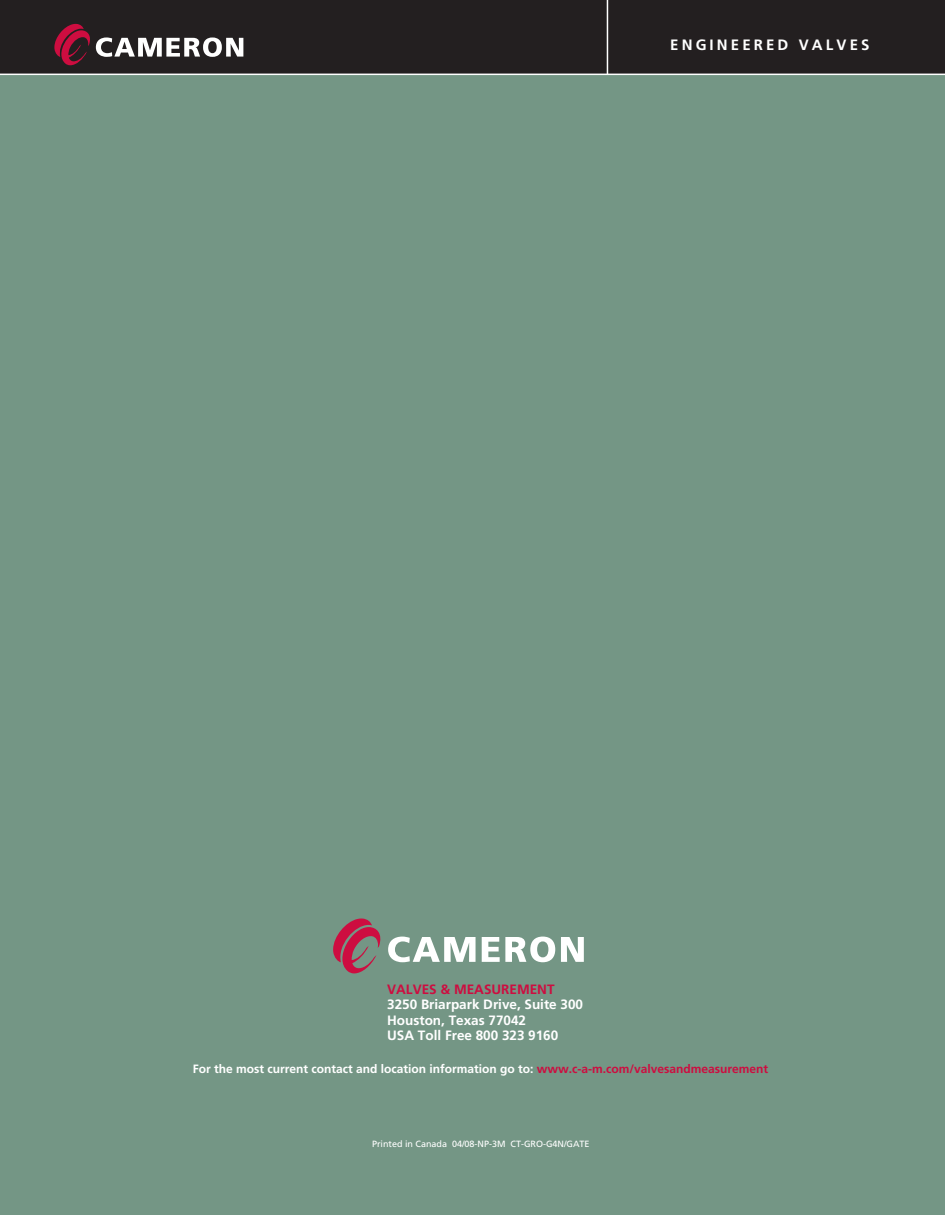
<style>
.page{position:relative;width:945px;height:1215px;background:#fff}
.page>*{position:absolute;margin:0;border:0;box-sizing:border-box;transform-origin:0 0}
.t1{font:700 15px "Frutiger";letter-spacing:.21em;color:#fff}
.t2{font:700 13.5px/15.6px "Frutiger";color:#fff}
.t3{font:700 13.5px "Frutiger";color:#cd0d40}
.t4{font:700 12px "Frutiger";color:#fff}
.t5{font:9px "Frutiger Roman";color:#fff}
.s1{color:#cd0d40}
</style>
<div class="page">
<div style="left:0;top:74px;width:945px;height:1141px;background:#749685"></div>
<div style="left:0;top:0;width:945px;height:74px;background:#231f20"></div>
<hr style="left:607px;top:0;width:1px;height:74px;background:#fff">
<hr style="left:0;top:74px;width:945px;height:1px;background:#fff">
<svg style="left:54px;top:24px;width:189px;height:41px"></svg>
<svg style="left:333px;top:919px;width:143px;height:54px"></svg>
<svg style="left:482px;top:937px;width:73px;height:25px"></svg>
<svg style="left:561px;top:937px;width:23px;height:25px"></svg>
<p class="t1" style="left:670px;top:36px;width:201px">ENGINEERED VALVES</p>
<p class="t3" style="left:387px;top:981px;width:169px">VALVES &amp; MEASUREMENT</p>
<p class="t2" style="left:387px;top:997px;width:197px">3250 Briarpark Drive, Suite 300<br>Houston, Texas 77042<br>USA Toll Free 800 323 9160</p>
<p class="t4" style="left:193px;top:1061px;width:577px">For the most current contact and location information go to: <span class="s1">www.c-a-m.com/valvesandmeasurement</span></p>
<p class="t5" style="left:372px;top:1139px;width:219px">Printed in Canada 04/08-NP-3M CT-GRO-G4N/GATE</p>
</div>
